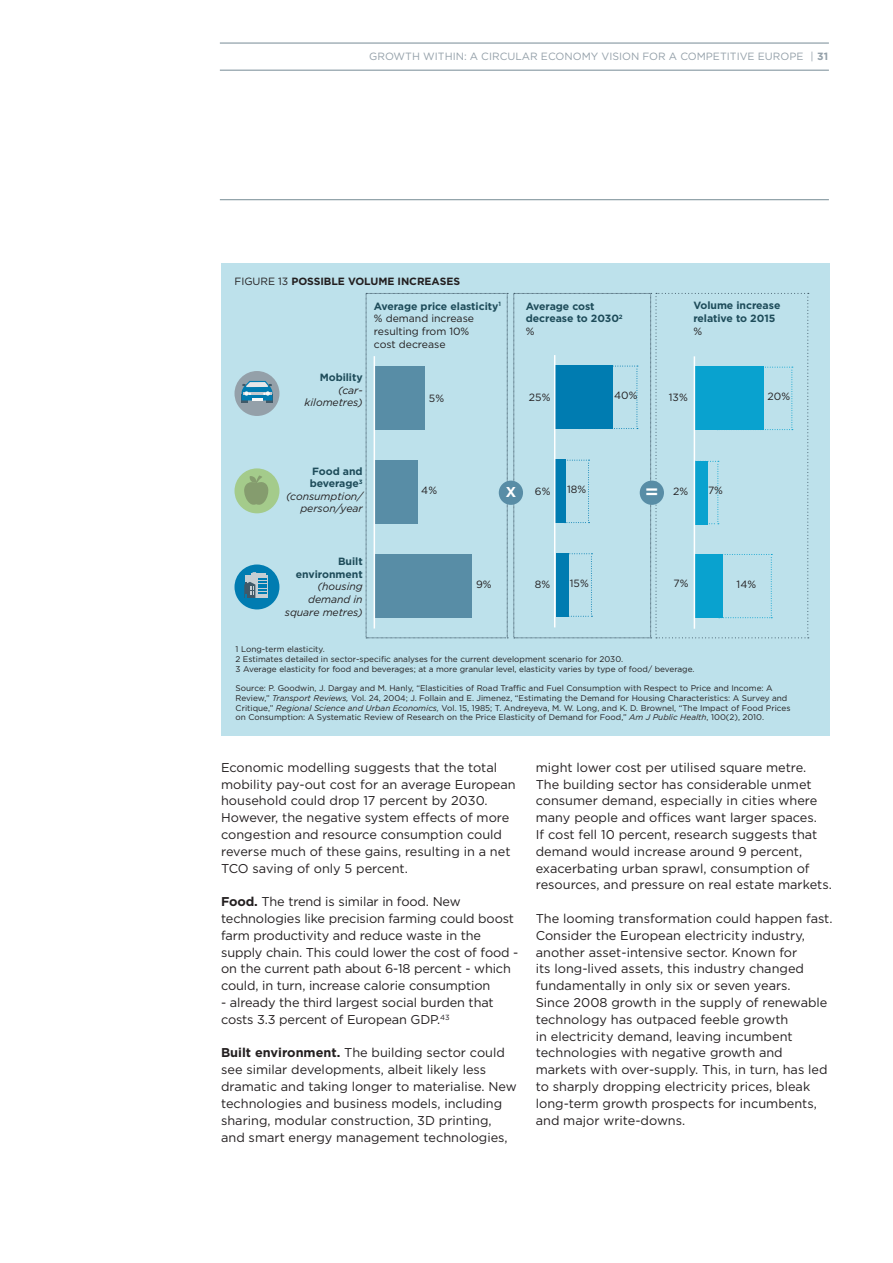
<style>
.page{position:relative;width:893px;height:1263px;background:#fff}
.page>*{position:absolute;margin:0;border:0;box-sizing:border-box;transform-origin:0 0}
.t1{font:700 20.4px "Helvetica Neue";color:#fff;scale:1.04 1}
.t2{font:700 13.95px "Helvetica Neue";color:#fff;scale:1.04 1}
.t3{font:12.75px/16.8px "Gotham";color:#231f20}
.t4{font:700 10.5px "Gotham";letter-spacing:-.005em;color:#1e4c5a}
.t5{font:10.5px "Gotham";letter-spacing:-.005em;color:#231f20}
.t6{font:italic 10.5px/12.6px "Gotham";letter-spacing:-.005em;color:#231f20;text-align:right}
.t7{font:10.5px "Gotham";color:#94a0a9}
.t8{font:700 10.5px "Gotham";letter-spacing:-.005em;color:#231f20}
.t9{font:8.25px/9.8px "Gotham";color:#231f20}
.s1{font-weight:700}
.s2{font-weight:400}
.s3{font-style:italic}
</style>
<div class="page">
<hr style="left:220px;top:199px;width:609px;height:1px;background:#768b95">
<hr style="left:220px;top:70px;width:609px;height:1px;background:#768b95">
<hr style="left:220px;top:43px;width:609px;height:1px;background:#768b95">
<div style="left:222px;top:264px;width:608px;height:472px;background:#bde1eb"></div>
<svg style="left:366px;top:293px;width:142px;height:346px"></svg>
<div style="left:375px;top:367px;width:50px;height:63px;background:#588da6"></div>
<div style="left:375px;top:460px;width:42px;height:64px;background:#588da6"></div>
<div style="left:375px;top:554px;width:97px;height:64px;background:#588da6"></div>
<hr style="left:374px;top:356px;width:1px;height:272px;background:#fff">
<svg style="left:514px;top:293px;width:295px;height:346px"></svg>
<hr style="left:554px;top:355px;width:1px;height:272px;background:#fff">
<svg style="left:234px;top:371px;width:45px;height:45px"></svg>
<svg style="left:234px;top:564px;width:45px;height:45px"></svg>
<svg style="left:234px;top:468px;width:45px;height:45px"></svg>
<div style="left:640px;top:481px;width:24px;height:24px;background:#588da6;border-radius:50%"></div>
<div style="left:499px;top:481px;width:24px;height:24px;background:#588da6;border-radius:50%"></div>
<p class="t7" style="left:369px;top:50px;width:460px">GROWTH WITHIN: A CIRCULAR ECONOMY VISION FOR A COMPETITIVE EUROPE | <span class="s1">31</span></p>
<p class="t8" style="left:234px;top:275px;width:227px"><span class="s2">FIGURE 13</span> POSSIBLE VOLUME INCREASES</p>
<p class="t4" style="left:320px;top:371px;width:45px">Mobility</p>
<p class="t6" style="left:338px;top:383px;width:26px">(car-</p>
<p class="t6" style="left:305px;top:396px;width:60px">kilometres)</p>
<p class="t4" style="left:374px;top:300px;width:128px">Average price elasticity<sup>1</sup></p>
<p class="t5" style="left:374px;top:313px;width:102px">% demand increase</p>
<p class="t5" style="left:374px;top:325px;width:97px">resulting from 10%</p>
<p class="t5" style="left:374px;top:338px;width:73px">cost decrease</p>
<p class="t5" style="left:429px;top:392px;width:17px">5%</p>
<p class="t4" style="left:526px;top:300px;width:70px">Average cost</p>
<p class="t4" style="left:526px;top:313px;width:98px">decrease to 2030<sup>2</sup></p>
<p class="t5" style="left:526px;top:325px;width:10px">%</p>
<p class="t5" style="left:529px;top:391px;width:23px">25%</p>
<p class="t5" style="left:614px;top:390px;width:25px">40%</p>
<p class="t4" style="left:693px;top:300px;width:89px">Volume increase</p>
<p class="t4" style="left:693px;top:312px;width:83px">relative to 2015</p>
<p class="t5" style="left:693px;top:325px;width:10px">%</p>
<p class="t5" style="left:669px;top:391px;width:20px">13%</p>
<p class="t5" style="left:767px;top:391px;width:24px">20%</p>
<p class="t4" style="left:312px;top:465px;width:52px">Food and</p>
<p class="t4" style="left:310px;top:477px;width:55px">beverage<sup>3</sup></p>
<p class="t6" style="left:286px;top:490px;width:78px">(consumption/</p>
<p class="t6" style="left:300px;top:502px;width:64px">person/year</p>
<p class="t4" style="left:338px;top:555px;width:26px">Built</p>
<p class="t4" style="left:296px;top:568px;width:68px">environment</p>
<p class="t6" style="left:285px;top:580px;width:79px">(housing demand in square metres)</p>
<p class="t5" style="left:421px;top:485px;width:17px">4%</p>
<p class="t5" style="left:567px;top:484px;width:21px">18%</p>
<p class="t2" style="left:506px;top:479px;width:11px">X</p>
<p class="t1" style="left:645px;top:471px;width:14px">=</p>
<p class="t5" style="left:535px;top:485px;width:17px">6%</p>
<p class="t5" style="left:673px;top:485px;width:17px">2%</p>
<p class="t5" style="left:708px;top:485px;width:17px">7%</p>
<p class="t5" style="left:476px;top:578px;width:17px">9%</p>
<p class="t5" style="left:535px;top:578px;width:17px">8%</p>
<p class="t5" style="left:570px;top:577px;width:20px">15%</p>
<p class="t5" style="left:674px;top:578px;width:17px">7%</p>
<p class="t5" style="left:737px;top:578px;width:21px">14%</p>
<p class="t9" style="left:236px;top:644px;width:91px">1 Long-term elasticity.</p>
<p class="t9" style="left:236px;top:654px;width:389px">2 Estimates detailed in sector-specific analyses for the current development scenario for 2030.</p>
<p class="t9" style="left:236px;top:664px;width:460px">3 Average elasticity for food and beverages; at a more granular level, elasticity varies by type of food/ beverage.</p>
<p class="t9" style="left:236px;top:683px;width:556px">Source: P. Goodwin, J. Dargay and M. Hanly, “Elasticities of Road Traffic and Fuel Consumption with Respect to Price and Income: A Review,” <span class="s3">Transport Reviews,</span> Vol. 24, 2004; J. Follain and E. Jimenez, “Estimating the Demand for Housing Characteristics: A Survey and Critique,” <span class="s3">Regional Science and Urban Economics,</span> Vol. 15, 1985; T. Andreyeva, M. W. Long, and K. D. Brownel, “The Impact of Food Prices on Consumption: A Systematic Review of Research on the Price Elasticity of Demand for Food,” <span class="s3">Am J Public Health</span>, 100(2), 2010.</p>
<p class="t3" style="left:221px;top:759px;width:296px">Economic modelling suggests that the total mobility pay-out cost for an average European household could drop 17 percent by 2030.<br>However, the negative system effects of more congestion and resource consumption could reverse much of these gains, resulting in a net TCO saving of only 5 percent.</p>
<p class="t3" style="left:221px;top:893px;width:299px"><span class="s1">Food.</span> The trend is similar in food. New technologies like precision farming could boost farm productivity and reduce waste in the supply chain. This could lower the cost of food - on the current path about 6-18 percent - which could, in turn, increase calorie consumption</p>
<p class="t3" style="left:221px;top:994px;width:274px">- already the third largest social burden that costs 3.3 percent of European GDP.<sup>43</sup></p>
<p class="t3" style="left:221px;top:1044px;width:297px"><span class="s1">Built environment.</span> The building sector could see similar developments, albeit likely less dramatic and taking longer to materialise. New technologies and business models, including sharing, modular construction, 3D printing, and smart energy management technologies,</p>
<p class="t3" style="left:536px;top:759px;width:298px">might lower cost per utilised square metre.<br>The building sector has considerable unmet consumer demand, especially in cities where many people and offices want larger spaces.<br>If cost fell 10 percent, research suggests that demand would increase around 9 percent, exacerbating urban sprawl, consumption of resources, and pressure on real estate markets.</p>
<p class="t3" style="left:536px;top:910px;width:298px">The looming transformation could happen fast.<br>Consider the European electricity industry, another asset-intensive sector. Known for<br>its long-lived assets, this industry changed fundamentally in only six or seven years.<br>Since 2008 growth in the supply of renewable technology has outpaced feeble growth<br>in electricity demand, leaving incumbent technologies with negative growth and markets with over-supply. This, in turn, has led to sharply dropping electricity prices, bleak long-term growth prospects for incumbents, and major write-downs.</p>
</div>
